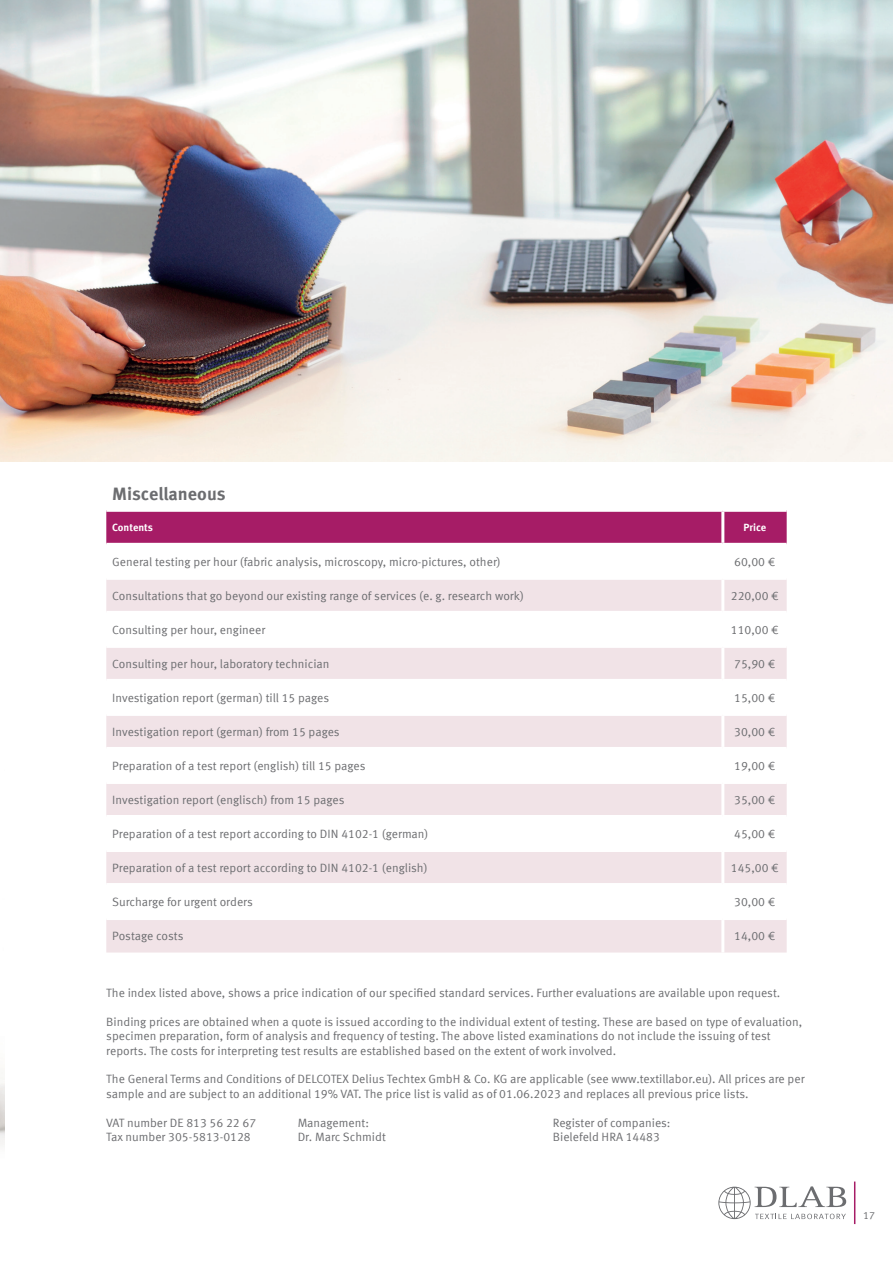
<style>
.page{position:relative;width:893px;height:1263px;background:#fff}
.page>*{position:absolute;margin:0;border:0;box-sizing:border-box;transform-origin:0 0}
.t1{font:700 18px "Meta Offc";color:#6c6d70}
.t2{font:12px/14.4px "Meta Offc Norm";color:#6c6d70}
.t3{font:700 10.5px "Meta Offc";color:#fff}
.t4{font:10.5px "Meta Offc Norm";color:#6c6d70}
</style>
<div class="page">
<div style="left:106px;top:512px;width:681px;height:31px;background:#a61c66"></div>
<svg style="left:106px;top:580px;width:681px;height:372px;fill:#f1e3e7"></svg>
<hr style="left:721px;top:512px;width:3px;height:31px;background:#fff">
<hr style="left:721px;top:580px;width:3px;height:31px;background:#fff">
<hr style="left:106px;top:611px;width:617px;height:3px;background:#fff">
<hr style="left:723px;top:611px;width:64px;height:3px;background:#fff">
<hr style="left:721px;top:614px;width:3px;height:31px;background:#fff">
<hr style="left:106px;top:645px;width:617px;height:3px;background:#fff">
<hr style="left:723px;top:645px;width:64px;height:3px;background:#fff">
<hr style="left:721px;top:648px;width:3px;height:31px;background:#fff">
<hr style="left:106px;top:679px;width:617px;height:3px;background:#fff">
<hr style="left:723px;top:679px;width:64px;height:3px;background:#fff">
<hr style="left:721px;top:682px;width:3px;height:31px;background:#fff">
<hr style="left:106px;top:713px;width:617px;height:3px;background:#fff">
<hr style="left:723px;top:713px;width:64px;height:3px;background:#fff">
<hr style="left:721px;top:716px;width:3px;height:31px;background:#fff">
<hr style="left:106px;top:747px;width:617px;height:3px;background:#fff">
<hr style="left:723px;top:747px;width:64px;height:3px;background:#fff">
<hr style="left:721px;top:750px;width:3px;height:31px;background:#fff">
<hr style="left:106px;top:781px;width:617px;height:3px;background:#fff">
<hr style="left:723px;top:781px;width:64px;height:3px;background:#fff">
<hr style="left:721px;top:784px;width:3px;height:31px;background:#fff">
<hr style="left:106px;top:815px;width:617px;height:3px;background:#fff">
<hr style="left:723px;top:815px;width:64px;height:3px;background:#fff">
<hr style="left:721px;top:818px;width:3px;height:31px;background:#fff">
<hr style="left:106px;top:849px;width:617px;height:3px;background:#fff">
<hr style="left:723px;top:849px;width:64px;height:3px;background:#fff">
<hr style="left:721px;top:852px;width:3px;height:31px;background:#fff">
<hr style="left:106px;top:883px;width:617px;height:3px;background:#fff">
<hr style="left:723px;top:883px;width:64px;height:3px;background:#fff">
<hr style="left:721px;top:886px;width:3px;height:31px;background:#fff">
<hr style="left:106px;top:917px;width:617px;height:3px;background:#fff">
<hr style="left:723px;top:917px;width:64px;height:3px;background:#fff">
<hr style="left:721px;top:920px;width:3px;height:32px;background:#fff">
<img style="left:0;top:0;width:893px;height:461px">
<hr style="left:854px;top:1181px;width:1px;height:43px;background:#a61c66">
<svg style="left:718px;top:1186px;width:128px;height:33px"></svg>
<h1 class="t1" style="left:112px;top:483px;width:115px">Miscellaneous</h1>
<p class="t3" style="left:112px;top:521px;width:42px">Contents</p>
<p class="t3" style="left:743px;top:521px;width:24px">Price</p>
<p class="t2" style="left:112px;top:555px;width:390px">General testing per hour (fabric analysis, microscopy, micro-pictures, other)</p>
<p class="t2" style="left:734px;top:555px;width:43px">60,00 €</p>
<p class="t2" style="left:112px;top:589px;width:413px">Consultations that go beyond our existing range of services (e. g. research work)</p>
<p class="t2" style="left:731px;top:589px;width:49px">220,00 €</p>
<p class="t2" style="left:112px;top:623px;width:155px">Consulting per hour, engineer</p>
<p class="t2" style="left:731px;top:623px;width:49px">110,00 €</p>
<p class="t2" style="left:112px;top:657px;width:219px">Consulting per hour, laboratory technician</p>
<p class="t2" style="left:734px;top:657px;width:43px">75,90 €</p>
<p class="t2" style="left:112px;top:691px;width:218px">Investigation report (german) till 15 pages</p>
<p class="t2" style="left:734px;top:691px;width:43px">15,00 €</p>
<p class="t2" style="left:112px;top:725px;width:229px">Investigation report (german) from 15 pages</p>
<p class="t2" style="left:734px;top:725px;width:43px">30,00 €</p>
<p class="t2" style="left:112px;top:759px;width:255px">Preparation of a test report (english) till 15 pages</p>
<p class="t2" style="left:734px;top:759px;width:43px">19,00 €</p>
<p class="t2" style="left:112px;top:793px;width:234px">Investigation report (englisch) from 15 pages</p>
<p class="t2" style="left:734px;top:793px;width:43px">35,00 €</p>
<p class="t2" style="left:112px;top:827px;width:318px">Preparation of a test report according to DIN 4102-1 (german)</p>
<p class="t2" style="left:734px;top:827px;width:43px">45,00 €</p>
<p class="t2" style="left:112px;top:861px;width:317px">Preparation of a test report according to DIN 4102-1 (english)</p>
<p class="t2" style="left:731px;top:861px;width:49px">145,00 €</p>
<p class="t2" style="left:112px;top:895px;width:142px">Surcharge for urgent orders</p>
<p class="t2" style="left:734px;top:895px;width:43px">30,00 €</p>
<p class="t2" style="left:112px;top:929px;width:73px">Postage costs</p>
<p class="t2" style="left:734px;top:929px;width:43px">14,00 €</p>
<p class="t2" style="left:106px;top:986px;width:675px">The index listed above, shows a price indication of our specified standard services. Further evaluations are available upon request.</p>
<p class="t2" style="left:106px;top:1015px;width:697px">Binding prices are obtained when a quote is issued according to the individual extent of testing. These are based on type of evaluation, specimen preparation, form of analysis and frequency of testing. The above listed examinations do not include the issuing of test reports. The costs for interpreting test results are established based on the extent of work involved.</p>
<p class="t2" style="left:106px;top:1072px;width:700px">The General Terms and Conditions of DELCOTEX Delius Techtex GmbH &amp; Co. KG are applicable (see www.textillabor.eu). All prices are per sample and are subject to an additional 19% VAT. The price list is valid as of 01.06.2023 and replaces all previous price lists.</p>
<p class="t2" style="left:106px;top:1115px;width:151px">VAT number DE 813 56 22 67</p>
<p class="t2" style="left:298px;top:1115px;width:73px">Management:</p>
<p class="t2" style="left:553px;top:1115px;width:119px">Register of companies:</p>
<p class="t2" style="left:106px;top:1130px;width:146px">Tax number 305-5813-0128</p>
<p class="t2" style="left:298px;top:1130px;width:90px">Dr. Marc Schmidt</p>
<p class="t2" style="left:553px;top:1130px;width:109px">Bielefeld HRA 14483</p>
<p class="t4" style="left:863px;top:1209px;width:13px">17</p>
</div>
